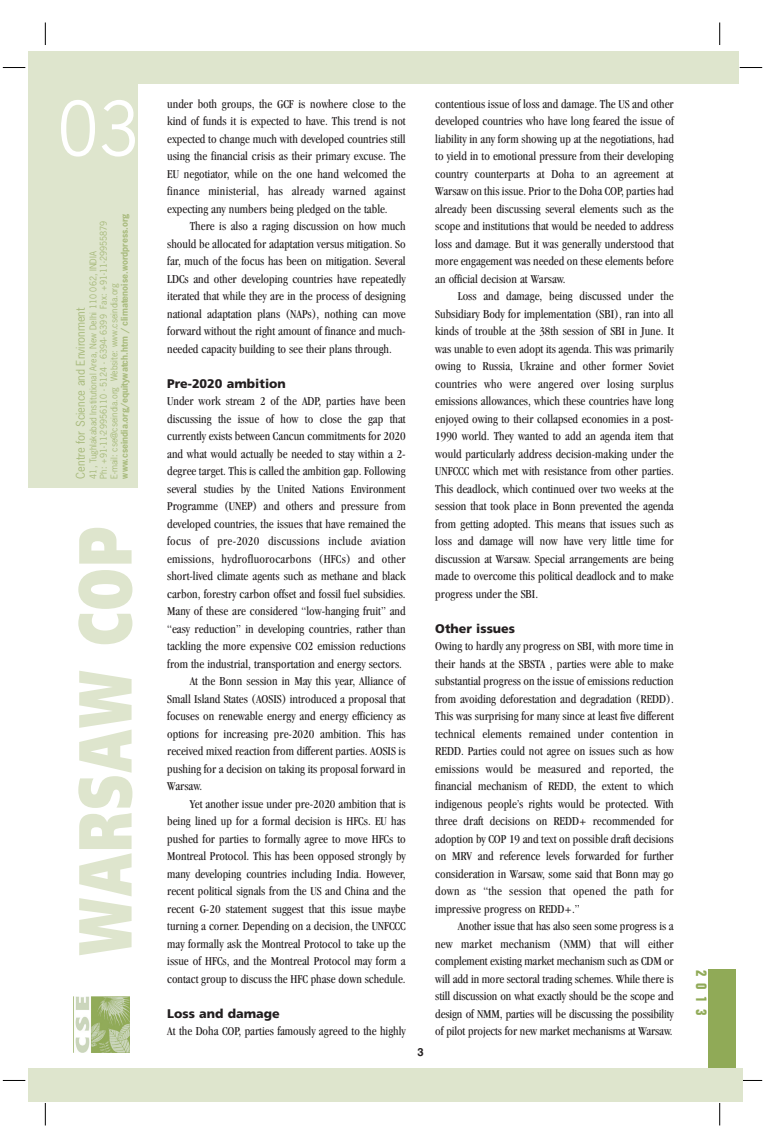
<style>
.page{position:relative;width:765px;height:1148px;background:#fff}
.page>*{position:absolute;margin:0;border:0;box-sizing:border-box;transform-origin:0 0}
.t1{font:900 75px "Frutiger";letter-spacing:.06em;color:#dee5cd;scale:.67 1}
.t2{font:70px "News Gothic";color:#fff}
.t3{font:700 condensed 15px "Folio";color:#90aa57}
.t4{font:condensed 12.5px/17.5px "Garamond";color:#231f20;text-align:justify}
.t5{font:condensed 12.5px "Garamond";letter-spacing:.02em;color:#231f20}
.t6{font:900 12.5px "Frutiger";color:#231f20}
.t7{font:11.25px "News Gothic";color:#a8ba7c}
.t8{font:700 11.25px "Helvetica";color:#231f20}
.t9{font:8.75px/10.5px "News Gothic";color:#a8ba7c}
.t10{font:700 8.75px "News Gothic";color:#a8ba7c}
</style>
<div class="page">
<svg style="left:3px;top:67px;width:22px;height:1px"></svg>
<svg style="left:3px;top:1080px;width:22px;height:1px"></svg>
<svg style="left:740px;top:67px;width:22px;height:1px"></svg>
<svg style="left:743px;top:1080px;width:19px;height:1px"></svg>
<svg style="left:45px;top:22px;width:1px;height:23px"></svg>
<svg style="left:719px;top:22px;width:1px;height:23px"></svg>
<svg style="left:719px;top:1103px;width:1px;height:22px"></svg>
<svg style="left:45px;top:1103px;width:1px;height:22px"></svg>
<div style="left:28px;top:51px;width:711px;height:436px;background:#dee5cd"></div>
<img style="left:73px;top:996px;width:57px;height:56px">
<div style="left:138px;top:84px;width:605px;height:419px;background:#fff"></div>
<div style="left:709px;top:968px;width:27px;height:105px;background:#90aa57"></div>
<div style="left:28px;top:1068px;width:715px;height:33px;background:#dee5cd"></div>
<h2 class="t2" style="left:58px;top:101px;width:82px">03</h2>
<p class="t9" style="left:89px;top:478px;width:259px;rotate:-90deg">41, Tughlakabad Institutional Area, New Delhi 110 062, INDIA<br>Ph: +91-11-29956110 - 5124 - 6394- 6399 Fax: +91-11-29955879<br>E-mail: cse@cseindia.org Website: www.cseindia.org</p>
<p class="t10" style="left:121px;top:478px;width:267px;rotate:-90deg">www.cseindia.org/equitywatch.htm / climatenoise.wordpress.org</p>
<p class="t7" style="left:76px;top:478px;width:172px;rotate:-90deg">Centre for Science and Environment</p>
<h1 class="t1" style="left:75px;top:954px;width:640px;rotate:-90deg">WARSAW COP</h1>
<p class="t4" style="left:167px;top:96px;width:240px">under both groups, the GCF is nowhere close to the kind of funds it is expected to have. This trend is not expected to change much with developed countries still using the financial crisis as their primary excuse. The EU negotiator, while on the one hand welcomed the finance ministerial, has already warned against expecting any numbers being pledged on the table.</p>
<p class="t4" style="left:167px;top:218px;width:240px;text-indent:22px">There is also a raging discussion on how much should be allocated for adaptation versus mitigation. So far, much of the focus has been on mitigation. Several LDCs and other developing countries have repeatedly iterated that while they are in the process of designing national adaptation plans (NAPs), nothing can move forward without the right amount of finance and much&shy;needed capacity building to see their plans through.</p>
<p class="t6" style="left:167px;top:378px;width:120px">Pre-2020 ambition</p>
<p class="t4" style="left:167px;top:393px;width:240px">Under work stream 2 of the ADP, parties have been</p>
<p class="t4" style="left:167px;top:411px;width:240px">discussing the issue of how to close the gap that</p>
<p class="t4" style="left:167px;top:428px;width:240px">currently exists between Cancun commitments for 2020</p>
<p class="t4" style="left:167px;top:446px;width:240px">and what would actually be needed to stay within a 2-</p>
<p class="t4" style="left:167px;top:463px;width:240px">degree target. This is called the ambition gap. Following</p>
<p class="t4" style="left:167px;top:481px;width:240px">several studies by the United Nations Environment</p>
<p class="t4" style="left:167px;top:498px;width:240px">Programme (UNEP) and others and pressure from</p>
<p class="t4" style="left:167px;top:516px;width:240px">developed countries, the issues that have remained the</p>
<p class="t5" style="left:167px;top:536px;width:240px">focus of pre-2020 discussions include aviation</p>
<p class="t5" style="left:167px;top:554px;width:240px">emissions, hydrofluorocarbons (HFCs) and other</p>
<p class="t4" style="left:167px;top:568px;width:240px">short-lived climate agents such as methane and black</p>
<p class="t4" style="left:167px;top:586px;width:240px">carbon, forestry carbon offset and fossil fuel subsidies.</p>
<p class="t4" style="left:167px;top:603px;width:240px">Many of these are considered “low-hanging fruit” and</p>
<p class="t4" style="left:167px;top:621px;width:240px">“easy reduction” in developing countries, rather than</p>
<p class="t4" style="left:167px;top:638px;width:240px">tackling the more expensive CO2 emission reductions</p>
<p class="t4" style="left:167px;top:656px;width:236px">from the industrial, transportation and energy sectors.</p>
<p class="t4" style="left:190px;top:673px;width:217px">At the Bonn session in May this year, Alliance of</p>
<p class="t4" style="left:167px;top:691px;width:240px">Small Island States (AOSIS) introduced a proposal that</p>
<p class="t4" style="left:167px;top:708px;width:240px">focuses on renewable energy and energy efficiency as</p>
<p class="t4" style="left:167px;top:726px;width:240px">options for increasing pre-2020 ambition. This has</p>
<p class="t4" style="left:167px;top:743px;width:240px">received mixed reaction from different parties. AOSIS is</p>
<p class="t4" style="left:167px;top:761px;width:240px">pushing for a decision on taking its proposal forward in</p>
<p class="t4" style="left:167px;top:778px;width:36px">Warsaw.</p>
<p class="t4" style="left:190px;top:796px;width:217px">Yet another issue under pre-2020 ambition that is</p>
<p class="t4" style="left:167px;top:813px;width:240px">being lined up for a formal decision is HFCs. EU has</p>
<p class="t4" style="left:167px;top:831px;width:240px">pushed for parties to formally agree to move HFCs to</p>
<p class="t4" style="left:167px;top:848px;width:240px">Montreal Protocol. This has been opposed strongly by</p>
<p class="t4" style="left:167px;top:866px;width:240px">many developing countries including India. However,</p>
<p class="t4" style="left:167px;top:883px;width:240px">recent political signals from the US and China and the</p>
<p class="t4" style="left:167px;top:901px;width:240px">recent G-20 statement suggest that this issue maybe</p>
<p class="t4" style="left:167px;top:918px;width:240px">turning a corner. Depending on a decision, the UNFCCC</p>
<p class="t4" style="left:167px;top:936px;width:240px">may formally ask the Montreal Protocol to take up the</p>
<p class="t4" style="left:167px;top:953px;width:240px">issue of HFCs, and the Montreal Protocol may form a</p>
<p class="t4" style="left:167px;top:971px;width:240px">contact group to discuss the HFC phase down schedule.</p>
<p class="t6" style="left:167px;top:1008px;width:114px">Loss and damage</p>
<p class="t4" style="left:167px;top:1023px;width:240px">At the Doha COP, parties famously agreed to the highly</p>
<p class="t8" style="left:418px;top:1048px;width:8px">3</p>
<p class="t4" style="left:435px;top:96px;width:240px">contentious issue of loss and damage. The US and other developed countries who have long feared the issue of liability in any form showing up at the negotiations, had to yield in to emotional pressure from their developing country counterparts at Doha to an agreement at Warsaw on this issue. Prior to the Doha COP, parties had already been discussing several elements such as the scope and institutions that would be needed to address loss and damage. But it was generally understood that more engagement was needed on these elements before an official decision at Warsaw.</p>
<p class="t4" style="left:435px;top:288px;width:240px;text-indent:22px">Loss and damage, being discussed under the Subsidiary Body for implementation (SBI), ran into all kinds of trouble at the 38th session of SBI in June. It was unable to even adopt its agenda. This was primarily owing to Russia, Ukraine and other former Soviet countries who were angered over losing surplus emissions allowances, which these countries have long enjoyed owing to their collapsed economies in a post-1990 world. They wanted to add an agenda item that would particularly address decision-making under the UNFCCC which met with resistance from other parties.<br>This deadlock, which continued over two weeks at the session that took place in Bonn prevented the agenda from getting adopted. This means that issues such as loss and damage will now have very little time for discussion at Warsaw. Special arrangements are being made to overcome this political deadlock and to make progress under the SBI.</p>
<p class="t6" style="left:435px;top:623px;width:81px">Other issues</p>
<p class="t4" style="left:435px;top:638px;width:240px">Owing to hardly any progress on SBI, with more time in their hands at the SBSTA , parties were able to make substantial progress on the issue of emissions reduction from avoiding deforestation and degradation (REDD).<br>This was surprising for many since at least five different technical elements remained under contention in REDD. Parties could not agree on issues such as how emissions would be measured and reported, the financial mechanism of REDD, the extent to which indigenous people’s rights would be protected. With three draft decisions on REDD+ recommended for adoption by COP 19 and text on possible draft decisions on MRV and reference levels forwarded for further consideration in Warsaw, some said that Bonn may go down as “the session that opened the path for impressive progress on REDD+.”</p>
<p class="t4" style="left:435px;top:918px;width:240px;text-indent:22px">Another issue that has also seen some progress is a new market mechanism (NMM) that will either complement existing market mechanism such as CDM or will add in more sectoral trading schemes. While there is still discussion on what exactly should be the scope and design of NMM, parties will be discussing the possibility of pilot projects for new market mechanisms at Warsaw.</p>
<p class="t3" style="left:707px;top:970px;width:46px;rotate:90deg">2013</p>
</div>
